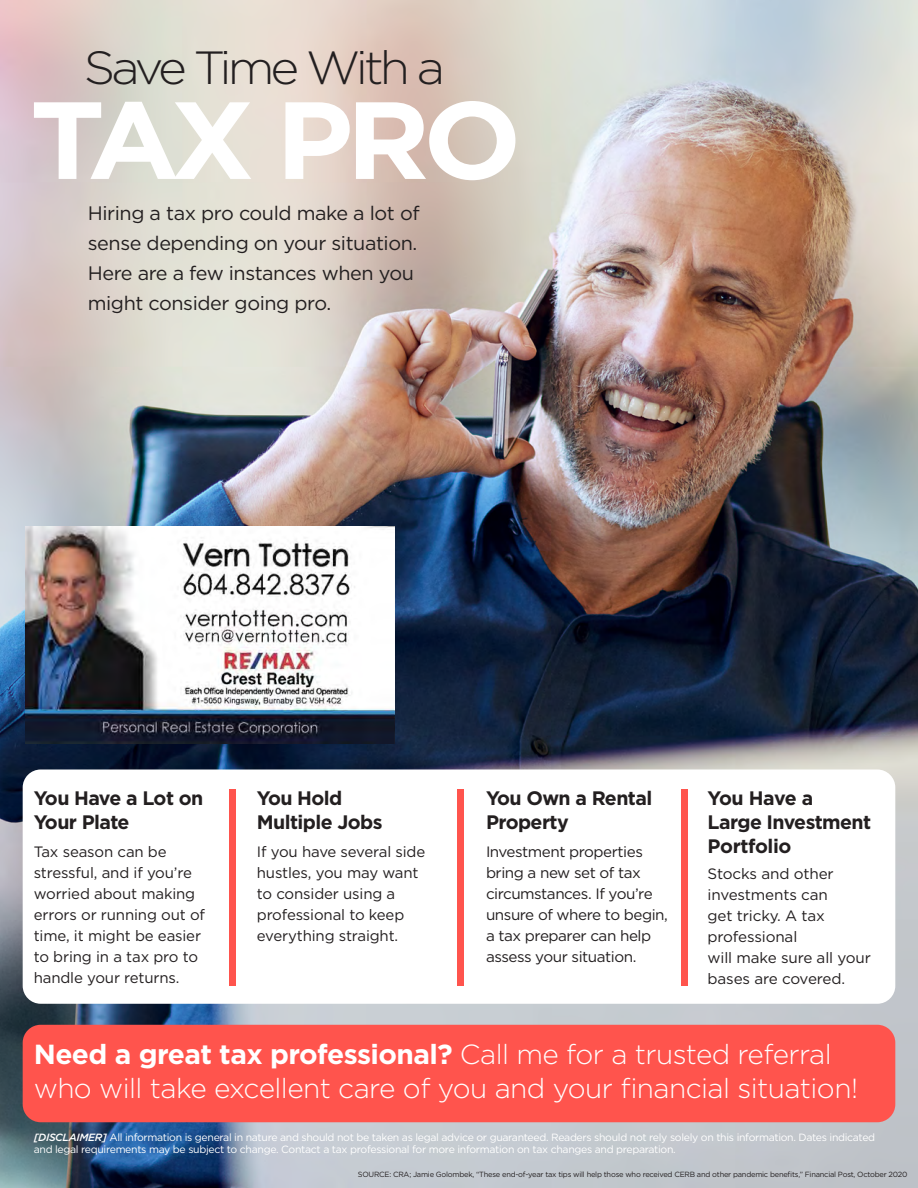
<style>
.page{position:relative;width:918px;height:1188px;background:#fff}
.page>*{position:absolute;margin:0;border:0;box-sizing:border-box;transform-origin:0 0}
.t1{font:700 109.5px "Gotham";letter-spacing:-.07em;color:#fff;scale:1.06 1}
.t2{font:300 46.5px "Gotham";letter-spacing:-.08em;color:#231f20;scale:1.06 1}
.t3{font:300 27.6px/34.5px "Gotham";letter-spacing:-.02em;color:#fff}
.t4{font:19.5px/30px "Gotham";letter-spacing:-.02em;color:#231f20}
.t5{font:700 19.5px/24px "Gotham";letter-spacing:-.03em;color:#231f20}
.t6{font:15px/21px "Gotham";letter-spacing:-.01em;color:#231f20}
.t7{font:15px/21px "Gotham";letter-spacing:-.03em;color:#231f20}
.t8{font:10.5px/12.6px "Gotham";letter-spacing:-.03em;color:#fff}
.t9{font:7.5px "Gotham";letter-spacing:-.03em;color:#231f20}
.s1{font-weight:700}
.s2{font-weight:500;font-style:italic}
</style>
<div class="page">
<img style="left:0;top:0;width:918px;height:1188px">
<div style="left:23px;top:770px;width:872px;height:234px;background:#fff;border-radius:18px"></div>
<div style="left:23px;top:1025px;width:872px;height:97px;background:#ff544d;border-radius:18px"></div>
<div style="left:229px;top:789px;width:7px;height:197px;background:#ff544d"></div>
<div style="left:457px;top:789px;width:7px;height:197px;background:#ff544d"></div>
<div style="left:681px;top:789px;width:6px;height:197px;background:#ff544d"></div>
<img style="left:25px;top:526px;width:369px;height:217px">
<p class="t2" style="left:84px;top:39px;width:342px">Save Time With a</p>
<p class="t1" style="left:30px;top:68px;width:465px">TAX PRO</p>
<p class="t4" style="left:88px;top:198px;width:333px">Hiring a tax pro could make a lot of sense depending on your situation.<br>Here are a few instances when you might consider going pro.</p>
<p class="t5" style="left:34px;top:786px;width:171px">You Have a Lot on<br>Your Plate</p>
<p class="t6" style="left:34px;top:840px;width:173px">Tax season can be stressful, and if you’re worried about making errors or running out of time, it might be easier to bring in a tax pro to handle your returns.</p>
<p class="t5" style="left:257px;top:786px;width:127px">You Hold<br>Multiple Jobs</p>
<p class="t6" style="left:257px;top:840px;width:170px">If you have several side hustles, you may want to consider using a professional to keep everything straight.</p>
<p class="t5" style="left:486px;top:786px;width:168px">You Own a Rental<br>Property</p>
<p class="t7" style="left:486px;top:840px;width:183px">Investment properties bring a new set of tax circumstances. If you’re unsure of where to begin, a tax preparer can help assess your situation.</p>
<p class="t5" style="left:708px;top:786px;width:165px">You Have a<br>Large Investment<br>Portfolio</p>
<p class="t6" style="left:708px;top:863px;width:165px">Stocks and other investments can<br>get tricky. A tax professional<br>will make sure all your bases are covered.</p>
<p class="t3" style="left:34px;top:1036px;width:826px"><span class="s1">Need a great tax professional?</span> Call me for a trusted referral who will take excellent care of you and your financial situation!</p>
<p class="t8" style="left:34px;top:1131px;width:843px"><span class="s2">[DISCLAIMER]</span> All information is general in nature and should not be taken as legal advice or guaranteed. Readers should not rely solely on this information. Dates indicated and legal requirements may be subject to change. Contact a tax professional for more information on tax changes and preparation.</p>
<p class="t9" style="left:358px;top:1170px;width:551px">SOURCE: CRA; Jamie Golombek, “These end-of-year tax tips will help those who received CERB and other pandemic benefits,” Financial Post, October 2020</p>
</div>
